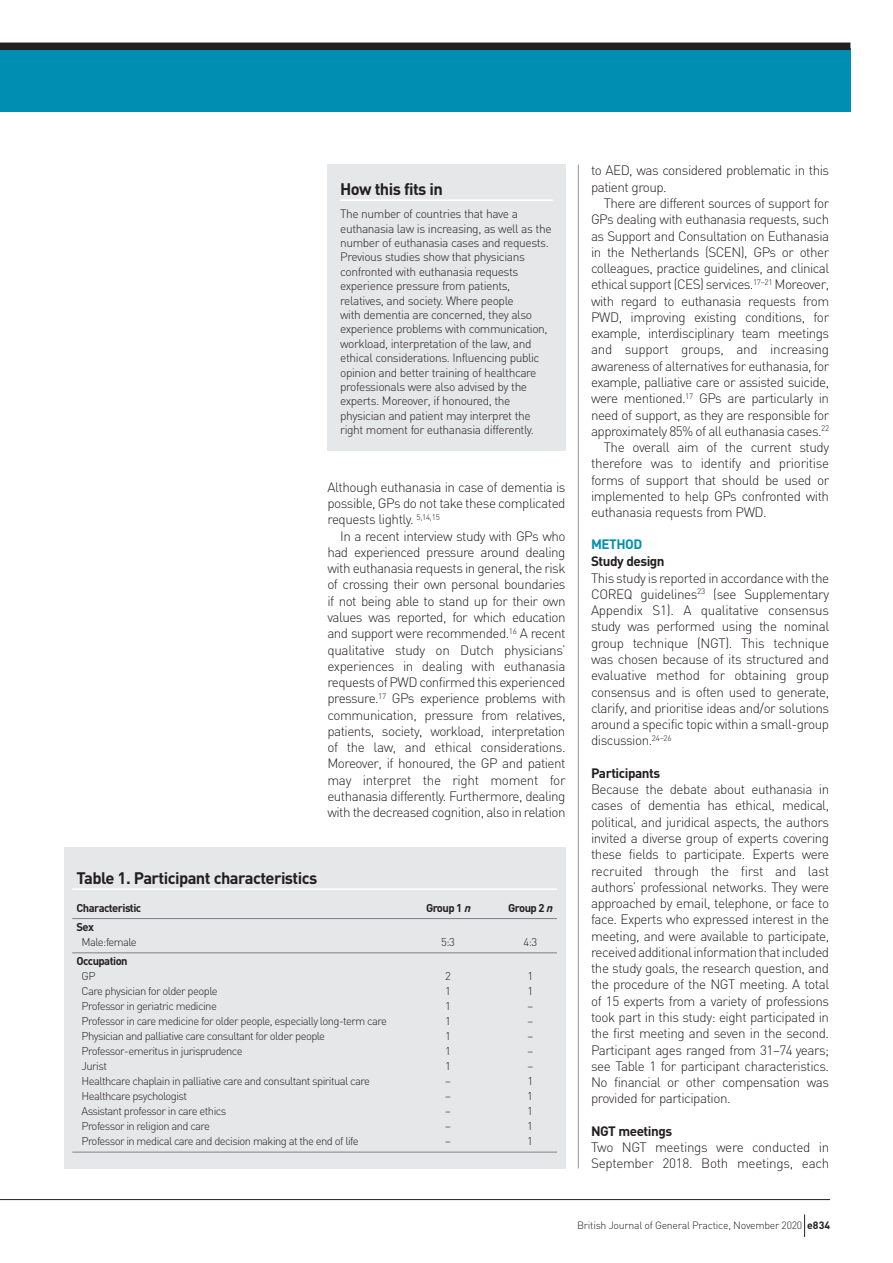
<style>
.page{position:relative;width:893px;height:1263px;background:#fff}
.page>*{position:absolute;margin:0;border:0;box-sizing:border-box;transform-origin:0 0}
.t1{font:700 16.5px "DIN";letter-spacing:-.035em;color:#231f20}
.t2{font:300 13.5px/16.2px "DIN";letter-spacing:-.04em;color:#231f20;text-align:justify}
.t3{font:700 13.5px "DIN";letter-spacing:-.035em;color:#231f20}
.t4{font:300 13.5px "DIN";letter-spacing:-.02em;color:#231f20}
.t5{font:700 13.5px "DIN";letter-spacing:-.035em;color:#008fb3}
.t6{font:300 12px/14.4px "DIN";letter-spacing:-.035em;color:#231f20}
.t7{font:300 11.25px "DIN";letter-spacing:-.05em;color:#231f20}
.t8{font:700 11.25px "DIN";letter-spacing:-.05em;color:#231f20}
.t9{font:300 10.5px "DIN";letter-spacing:-.025em;color:#231f20}
.s1{font-style:italic}
.s2{font-weight:700}
</style>
<div class="page">
<div style="left:0;top:48px;width:850px;height:63px;background:#008fb3"></div>
<div style="left:0;top:43px;width:850px;height:7px;background:#231f20"></div>
<hr style="left:578px;top:165px;width:1px;height:1003px;background:#939598">
<div style="left:327px;top:165px;width:239px;height:286px;background:#e6e7e9"></div>
<hr style="left:340px;top:199px;width:213px;height:2px;background:#fff">
<div style="left:64px;top:847px;width:502px;height:322px;background:#e6e7e9"></div>
<hr style="left:72px;top:888px;width:485px;height:2px;background:#fff">
<hr style="left:72px;top:918px;width:485px;height:1px;background:#808285">
<hr style="left:72px;top:952px;width:485px;height:1px;background:#808285">
<hr style="left:72px;top:1152px;width:485px;height:1px;background:#808285">
<hr style="left:0;top:1199px;width:830px;height:1px;background:#231f20">
<svg style="left:804px;top:1214px;width:1px;height:23px"></svg>
<p class="t1" style="left:340px;top:179px;width:104px">How this fits in</p>
<p class="t6" style="left:340px;top:207px;width:213px">The number of countries that have a euthanasia law is increasing, as well as the number of euthanasia cases and requests.<br>Previous studies show that physicians confronted with euthanasia requests experience pressure from patients, relatives, and society. Where people<br>with dementia are concerned, they also experience problems with communication, workload, interpretation of the law, and ethical considerations. Influencing public opinion and better training of healthcare professionals were also advised by the experts. Moreover, if honoured, the physician and patient may interpret the right moment for euthanasia differently.</p>
<p class="t2" style="left:327px;top:479px;width:240px">Although euthanasia in case of dementia is possible, GPs do not take these complicated requests lightly. <sup>5,14,15</sup></p>
<p class="t2" style="left:327px;top:527px;width:240px;text-indent:13px">In a recent interview study with GPs who had experienced pressure around dealing with euthanasia requests in general, the risk of crossing their own personal boundaries if not being able to stand up for their own values was reported, for which education and support were recommended.<sup>16</sup> A recent qualitative study on Dutch physicians’ experiences in dealing with euthanasia requests of PWD confirmed this experienced pressure.<sup>17</sup> GPs experience problems with communication, pressure from relatives, patients, society, workload, interpretation of the law, and ethical considerations.<br>Moreover, if honoured, the GP and patient may interpret the right moment for euthanasia differently. Furthermore, dealing with the decreased cognition, also in relation</p>
<p class="t1" style="left:77px;top:867px;width:242px">Table 1. Participant characteristics</p>
<p class="t8" style="left:77px;top:900px;width:66px">Characteristic</p>
<p class="t8" style="left:426px;top:900px;width:49px">Group 1 <span class="s1">n</span></p>
<p class="t8" style="left:508px;top:900px;width:49px">Group 2 <span class="s1">n</span></p>
<p class="t8" style="left:77px;top:920px;width:19px">Sex</p>
<p class="t7" style="left:82px;top:935px;width:57px">Male:female</p>
<p class="t7" style="left:441px;top:935px;width:15px">5:3</p>
<p class="t7" style="left:523px;top:935px;width:15px">4:3</p>
<p class="t8" style="left:77px;top:954px;width:53px">Occupation</p>
<p class="t7" style="left:82px;top:969px;width:15px">GP</p>
<p class="t7" style="left:445px;top:969px;width:7px">2</p>
<p class="t7" style="left:527px;top:969px;width:7px">1</p>
<p class="t7" style="left:82px;top:984px;width:138px">Care physician for older people</p>
<p class="t7" style="left:445px;top:984px;width:7px">1</p>
<p class="t7" style="left:527px;top:984px;width:7px">1</p>
<p class="t7" style="left:82px;top:999px;width:137px">Professor in geriatric medicine</p>
<p class="t7" style="left:445px;top:999px;width:7px">1</p>
<p class="t7" style="left:527px;top:999px;width:7px">–</p>
<p class="t7" style="left:82px;top:1014px;width:307px">Professor in care medicine for older people, especially long-term care</p>
<p class="t7" style="left:445px;top:1014px;width:7px">1</p>
<p class="t7" style="left:527px;top:1014px;width:7px">–</p>
<p class="t7" style="left:82px;top:1029px;width:245px">Physician and palliative care consultant for older people</p>
<p class="t7" style="left:445px;top:1029px;width:7px">1</p>
<p class="t7" style="left:527px;top:1029px;width:7px">–</p>
<p class="t7" style="left:82px;top:1044px;width:163px">Professor-emeritus in jurisprudence</p>
<p class="t7" style="left:445px;top:1044px;width:7px">1</p>
<p class="t7" style="left:527px;top:1044px;width:7px">–</p>
<p class="t7" style="left:82px;top:1059px;width:27px">Jurist</p>
<p class="t7" style="left:445px;top:1059px;width:7px">1</p>
<p class="t7" style="left:527px;top:1059px;width:7px">–</p>
<p class="t7" style="left:82px;top:1074px;width:290px">Healthcare chaplain in palliative care and consultant spiritual care</p>
<p class="t7" style="left:445px;top:1074px;width:7px">–</p>
<p class="t7" style="left:527px;top:1074px;width:7px">1</p>
<p class="t7" style="left:81px;top:1089px;width:107px">Healthcare psychologist</p>
<p class="t7" style="left:445px;top:1089px;width:7px">–</p>
<p class="t7" style="left:527px;top:1089px;width:7px">1</p>
<p class="t7" style="left:81px;top:1104px;width:146px">Assistant professor in care ethics</p>
<p class="t7" style="left:445px;top:1104px;width:7px">–</p>
<p class="t7" style="left:527px;top:1104px;width:7px">1</p>
<p class="t7" style="left:81px;top:1119px;width:130px">Professor in religion and care</p>
<p class="t7" style="left:445px;top:1119px;width:7px">–</p>
<p class="t7" style="left:527px;top:1119px;width:7px">1</p>
<p class="t7" style="left:81px;top:1134px;width:279px">Professor in medical care and decision making at the end of life</p>
<p class="t7" style="left:445px;top:1134px;width:7px">–</p>
<p class="t7" style="left:527px;top:1134px;width:7px">1</p>
<p class="t2" style="left:591px;top:162px;width:240px">to AED, was considered problematic in this patient group.</p>
<p class="t2" style="left:604px;top:195px;width:227px">There are different sources of support for</p>
<p class="t2" style="left:591px;top:211px;width:240px">GPs dealing with euthanasia requests, such</p>
<p class="t2" style="left:591px;top:227px;width:240px">as Support and Consultation on Euthanasia</p>
<p class="t2" style="left:591px;top:244px;width:240px">in the Netherlands (SCEN), GPs or other</p>
<p class="t2" style="left:591px;top:260px;width:240px">colleagues, practice guidelines, and clinical</p>
<p class="t2" style="left:591px;top:276px;width:240px">ethical support (CES) services.<sup>17–21</sup> Moreover,</p>
<p class="t2" style="left:591px;top:293px;width:240px">with regard to euthanasia requests from</p>
<p class="t2" style="left:591px;top:309px;width:240px">PWD, improving existing conditions, for</p>
<p class="t2" style="left:591px;top:325px;width:240px">example, interdisciplinary team meetings</p>
<p class="t4" style="left:591px;top:341px;width:239px">and support groups, and increasing</p>
<p class="t2" style="left:591px;top:358px;width:240px">awareness of alternatives for euthanasia, for</p>
<p class="t2" style="left:591px;top:374px;width:240px">example, palliative care or assisted suicide,</p>
<p class="t2" style="left:591px;top:390px;width:240px">were mentioned.<sup>17</sup> GPs are particularly in</p>
<p class="t2" style="left:591px;top:406px;width:240px">need of support, as they are responsible for</p>
<p class="t2" style="left:591px;top:423px;width:240px">approximately 85% of all euthanasia cases.<sup>22</sup></p>
<p class="t2" style="left:604px;top:439px;width:227px">The overall aim of the current study</p>
<p class="t2" style="left:591px;top:455px;width:240px">therefore was to identify and prioritise</p>
<p class="t2" style="left:591px;top:472px;width:240px">forms of support that should be used or</p>
<p class="t2" style="left:591px;top:488px;width:240px">implemented to help GPs confronted with</p>
<p class="t2" style="left:591px;top:504px;width:177px">euthanasia requests from PWD.</p>
<p class="t5" style="left:591px;top:535px;width:53px">METHOD</p>
<p class="t3" style="left:591px;top:553px;width:75px">Study design</p>
<p class="t2" style="left:591px;top:569px;width:240px">This study is reported in accordance with the COREQ guidelines<sup>23</sup> (see Supplementary Appendix S1). A qualitative consensus study was performed using the nominal group technique (NGT). This technique was chosen because of its structured and evaluative method for obtaining group consensus and is often used to generate, clarify, and prioritise ideas and/or solutions around a specific topic within a small-group discussion.<sup>24–26</sup></p>
<p class="t3" style="left:591px;top:764px;width:71px">Participants</p>
<p class="t2" style="left:591px;top:781px;width:240px">Because the debate about euthanasia in cases of dementia has ethical, medical, political, and juridical aspects, the authors invited a diverse group of experts covering these fields to participate. Experts were recruited through the first and last authors’ professional networks. They were approached by email, telephone, or face to face. Experts who expressed interest in the meeting, and were available to participate, received additional information that included the study goals, the research question, and the procedure of the NGT meeting. A total of 15 experts from a variety of professions took part in this study: eight participated in the first meeting and seven in the second.<br>Participant ages ranged from 31–74 years; see Table 1 for participant characteristics.<br>No financial or other compensation was provided for participation.</p>
<p class="t3" style="left:591px;top:1122px;width:83px">NGT meetings</p>
<p class="t2" style="left:591px;top:1139px;width:240px">Two NGT meetings were conducted in<br>September 2018. Both meetings, each</p>
<p class="t9" style="left:577px;top:1219px;width:254px">British Journal of General Practice, November 2020 <span class="s2">e834</span></p>
</div>
